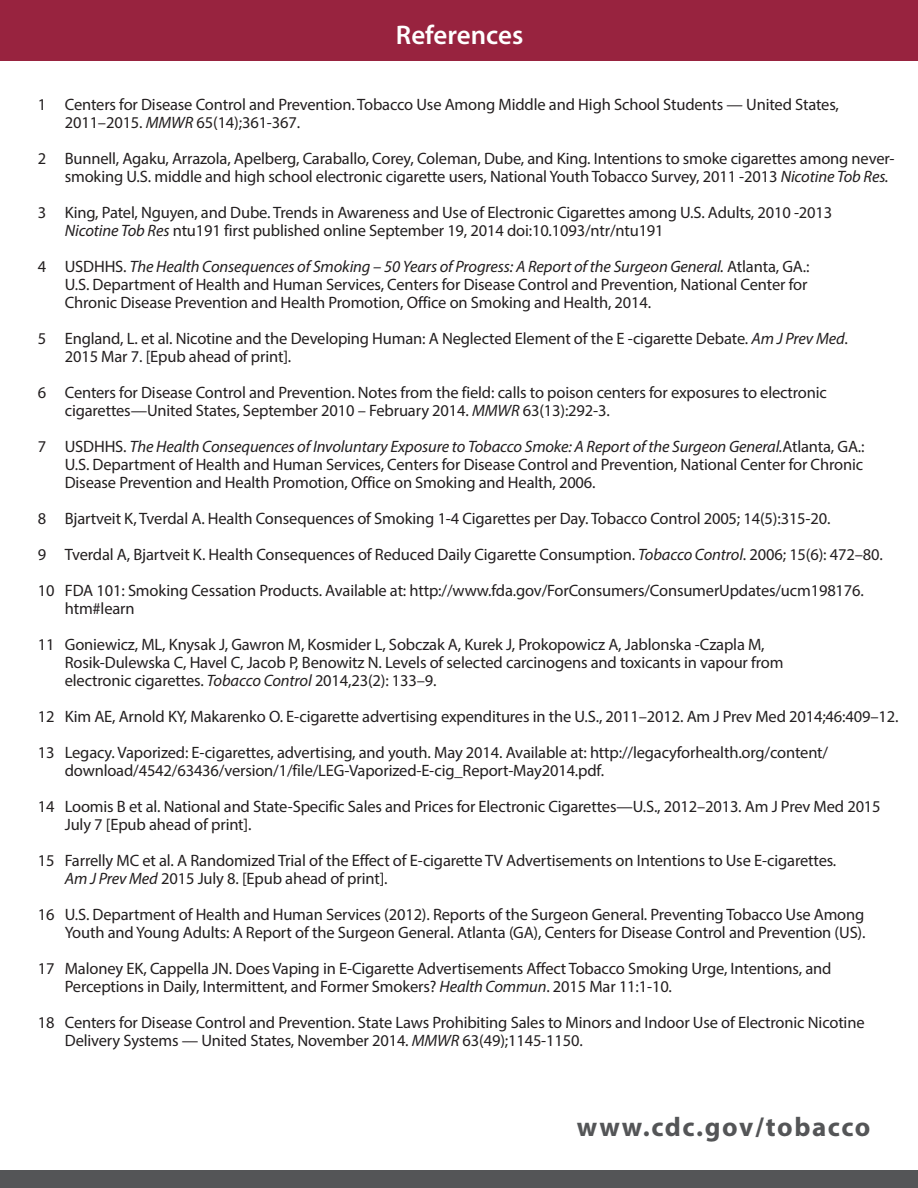
<style>
.page{position:relative;width:918px;height:1188px;background:#fff}
.page>*{position:absolute;margin:0;border:0;box-sizing:border-box;transform-origin:0 0}
.t1{font:700 27px "Myriad Pro";letter-spacing:.06em;color:#545557}
.t2{font:600 27px "Myriad Pro";color:#fff}
.t3{font:16.5px/18px "Myriad Pro";letter-spacing:-.01em;color:#231f20}
.s1{font-style:italic}
</style>
<div class="page">
<div style="left:0;top:1170px;width:918px;height:18px;background:#545557"></div>
<div style="left:0;top:0;width:918px;height:61px;background:#98233f"></div>
<h2 class="t2" style="left:396px;top:18px;width:129px">References</h2>
<p class="t3" style="left:65px;top:95px;width:776px;text-indent:-27px">1 Centers for Disease Control and Prevention. Tobacco Use Among Middle and High School Students — United States,<br>2011–2015. <span class="s1">MMWR</span> 65(14);361-367.</p>
<p class="t3" style="left:38px;top:149px;width:858px">2 Bunnell, Agaku, Arrazola, Apelberg, Caraballo, Corey, Coleman, Dube, and King. Intentions to smoke cigarettes among never-</p>
<p class="t3" style="left:65px;top:167px;width:825px">smoking U.S. middle and high school electronic cigarette users, National Youth Tobacco Survey, 2011 -2013 <span class="s1">Nicotine Tob Res.</span></p>
<p class="t3" style="left:65px;top:203px;width:769px;text-indent:-27px">3 King, Patel, Nguyen, and Dube. Trends in Awareness and Use of Electronic Cigarettes among U.S. Adults, 2010 -2013<br><span class="s1">Nicotine Tob Res</span> ntu191 first published online September 19, 2014 doi:10.1093/ntr/ntu191</p>
<p class="t3" style="left:65px;top:257px;width:746px;text-indent:-27px">4 USDHHS. <span class="s1">The Health Consequences of Smoking – 50 Years of Progress: A Report of the Surgeon General.</span> Atlanta, GA.:<br>U.S. Department of Health and Human Services, Centers for Disease Control and Prevention, National Center for<br>Chronic Disease Prevention and Health Promotion, Office on Smoking and Health, 2014.</p>
<p class="t3" style="left:65px;top:329px;width:785px;text-indent:-27px">5 England, L. et al. Nicotine and the Developing Human: A Neglected Element of the E -cigarette Debate. <span class="s1">Am J Prev Med</span>.<br>2015 Mar 7. [Epub ahead of print].</p>
<p class="t3" style="left:65px;top:383px;width:764px;text-indent:-27px">6 Centers for Disease Control and Prevention. Notes from the field: calls to poison centers for exposures to electronic cigarettes—United States, September 2010 – February 2014. <span class="s1">MMWR</span> 63(13):292-3.</p>
<p class="t3" style="left:65px;top:437px;width:801px;text-align:justify;text-indent:-27px">7 USDHHS. <span class="s1">The Health Consequences of Involuntary Exposure to Tobacco Smoke: A Report of the Surgeon General.</span>Atlanta, GA.:<br>U.S. Department of Health and Human Services, Centers for Disease Control and Prevention, National Center for Chronic Disease Prevention and Health Promotion, Office on Smoking and Health, 2006.</p>
<p class="t3" style="left:38px;top:509px;width:794px">8 Bjartveit K, Tverdal A. Health Consequences of Smoking 1-4 Cigarettes per Day. Tobacco Control 2005; 14(5):315-20.</p>
<p class="t3" style="left:38px;top:545px;width:847px">9 Tverdal A, Bjartveit K. Health Consequences of Reduced Daily Cigarette Consumption. <span class="s1">Tobacco Control</span>. 2006; 15(6): 472–80.</p>
<p class="t3" style="left:65px;top:581px;width:801px;text-indent:-27px">10 FDA 101: Smoking Cessation Products. Available at: http://www.fda.gov/ForConsumers/ConsumerUpdates/ucm198176. htm#learn</p>
<p class="t3" style="left:65px;top:635px;width:720px;text-indent:-27px">11 Goniewicz, ML, Knysak J, Gawron M, Kosmider L, Sobczak A, Kurek J, Prokopowicz A, Jablonska -Czapla M,<br>Rosik-Dulewska C, Havel C, Jacob P, Benowitz N. Levels of selected carcinogens and toxicants in vapour from electronic cigarettes. <span class="s1">Tobacco Control</span> 2014,23(2): 133–9.</p>
<p class="t3" style="left:38px;top:707px;width:862px">12 Kim AE, Arnold KY, Makarenko O. E-cigarette advertising expenditures in the U.S., 2011–2012. Am J Prev Med 2014;46:409–12.</p>
<p class="t3" style="left:65px;top:743px;width:765px;text-indent:-27px">13 Legacy. Vaporized: E-cigarettes, advertising, and youth. May 2014. Available at: http://legacyforhealth.org/content/ download/4542/63436/version/1/file/LEG-Vaporized-E-cig_Report-May2014.pdf.</p>
<p class="t3" style="left:65px;top:797px;width:817px;text-indent:-27px">14 Loomis B et al. National and State-Specific Sales and Prices for Electronic Cigarettes—U.S., 2012–2013. Am J Prev Med 2015<br>July 7 [Epub ahead of print].</p>
<p class="t3" style="left:65px;top:851px;width:773px;text-indent:-27px">15 Farrelly MC et al. A Randomized Trial of the Effect of E-cigarette TV Advertisements on Intentions to Use E-cigarettes.<br><span class="s1">Am J Prev Med</span> 2015 July 8. [Epub ahead of print].</p>
<p class="t3" style="left:38px;top:905px;width:829px;text-align:right">16 U.S. Department of Health and Human Services (2012). Reports of the Surgeon General. Preventing Tobacco Use Among<br>Youth and Young Adults: A Report of the Surgeon General. Atlanta (GA), Centers for Disease Control and Prevention (US).</p>
<p class="t3" style="left:65px;top:959px;width:768px;text-indent:-27px">17 Maloney EK, Cappella JN. Does Vaping in E-Cigarette Advertisements Affect Tobacco Smoking Urge, Intentions, and<br>Perceptions in Daily, Intermittent, and Former Smokers? <span class="s1">Health Commun</span>. 2015 Mar 11:1-10.</p>
<p class="t3" style="left:65px;top:1013px;width:801px;text-indent:-27px">18 Centers for Disease Control and Prevention. State Laws Prohibiting Sales to Minors and Indoor Use of Electronic Nicotine<br>Delivery Systems — United States, November 2014. <span class="s1">MMWR</span> 63(49);1145-1150.</p>
<p class="t1" style="left:577px;top:1110px;width:295px">www.cdc.gov/tobacco</p>
</div>
